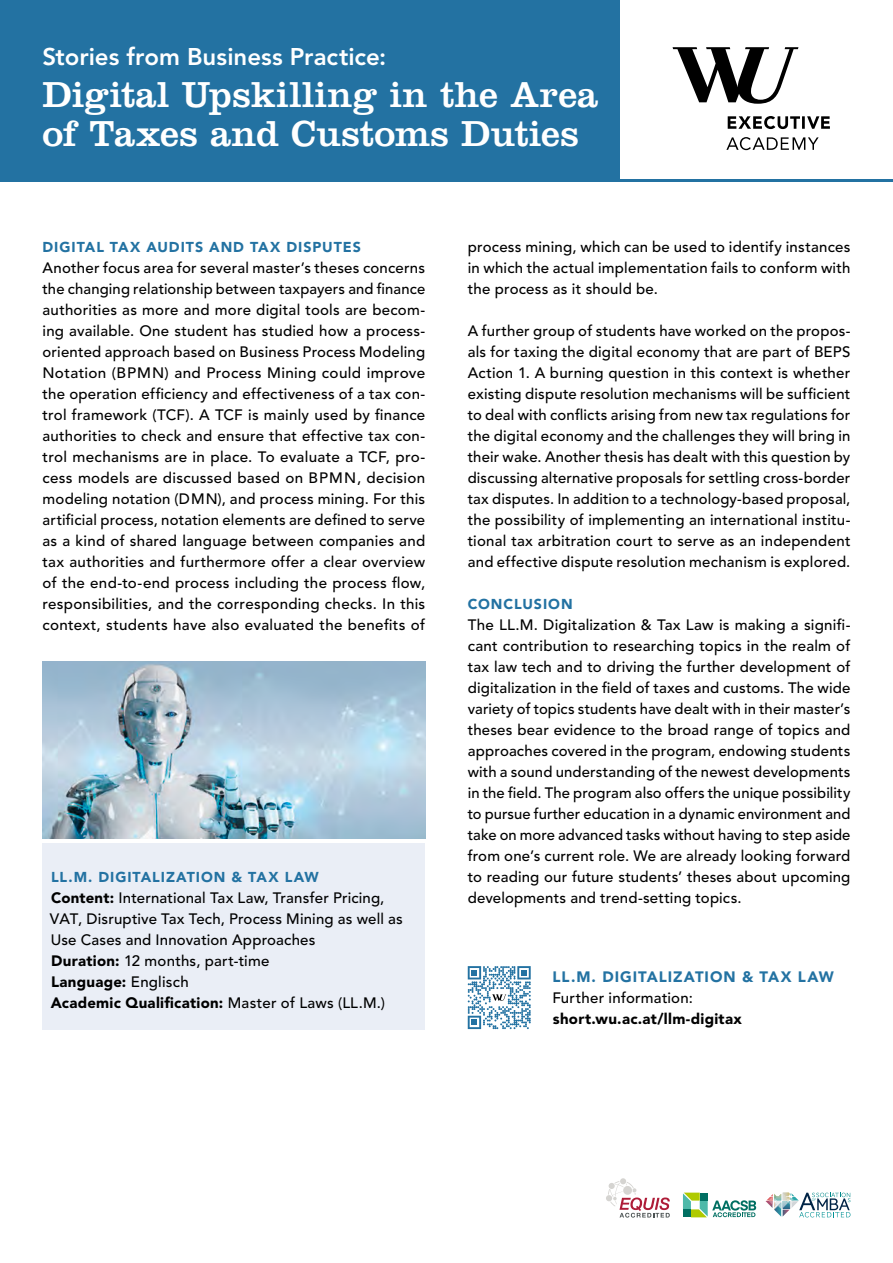
<style>
.page{position:relative;width:893px;height:1263px;background:#fff}
.page>*{position:absolute;margin:0;border:0;box-sizing:border-box;transform-origin:0 0}
.t1{font:37.5px/39px "Clarendon LT Std";letter-spacing:.005em;color:#fff}
.t2{font:800 24px "Avenir LT Std";color:#fff}
.WU17_Copy{font:500 15px/21px "Avenir LT Std";letter-spacing:.015em;color:#000;text-align:justify}
.WU17_Copy-2{font:900 15px "Avenir LT Std";letter-spacing:.02em;color:#000}
.WU17_Zwiti_1__Versal{font:900 15px "Avenir LT Std";letter-spacing:.065em;color:#2372a2}
.WU17_Zwiti_1__Versal-2{font:900 14.25px "Avenir LT Std";letter-spacing:.065em;color:#2372a2}
.s1{font-weight:900}
.s2{font-weight:500}
</style>
<div class="page">
<div style="left:0;top:0;width:619px;height:181px;background:#2372a2"></div>
<hr style="left:617px;top:179px;width:276px;height:2px;background:#2372a2">
<svg style="left:673px;top:47px;width:157px;height:103px"></svg>
<svg style="left:683px;top:1192px;width:73px;height:25px"></svg>
<svg style="left:765px;top:1192px;width:85px;height:25px"></svg>
<svg style="left:606px;top:1178px;width:64px;height:39px"></svg>
<svg style="left:468px;top:966px;width:63px;height:63px"></svg>
<img style="left:43px;top:662px;width:382px;height:177px">
<div style="left:43px;top:843px;width:382px;height:186px;background:#eaeef6"></div>
<p class="t2" style="left:42px;top:42px;width:346px">Stories from Business Practice:</p>
<p class="t1" style="left:42px;top:74px;width:557px">Digital Upskilling in the Area of Taxes and Customs Duties</p>
<p class="WU17_Zwiti_1__Versal-2" style="left:43px;top:238px;width:320px">DIGITAL TAX AUDITS AND TAX DISPUTES</p>
<p class="WU17_Copy" style="left:43px;top:258px;width:384px">Another focus area for several master’s theses concerns the changing relationship between taxpayers and finance authorities as more and more digital tools are becom&shy;ing available. One student has studied how a process&shy;oriented approach based on Business Process Modeling Notation (BPMN) and Process Mining could improve the operation efficiency and effectiveness of a tax con&shy;trol framework (TCF). A TCF is mainly used by finance authorities to check and ensure that effective tax con&shy;trol mechanisms are in place. To evaluate a TCF, pro&shy;cess models are discussed based on BPMN, decision modeling notation (DMN), and process mining. For this artificial process, notation elements are defined to serve as a kind of shared language between companies and tax authorities and furthermore offer a clear overview of the end-to-end process including the process flow, responsibilities, and the corresponding checks. In this context, students have also evaluated the benefits of</p>
<p class="WU17_Zwiti_1__Versal-2" style="left:51px;top:868px;width:269px">LL.M. DIGITALIZATION &amp; TAX LAW</p>
<p class="WU17_Copy" style="left:50px;top:888px;width:355px;text-align:left"><span class="s1">Content:</span> International Tax Law, Transfer Pricing, VAT, Disruptive Tax Tech, Process Mining as well as Use Cases and Innovation Approaches<br><span class="s1">Duration:</span> 12 months, part-time</p>
<p class="WU17_Copy-2" style="left:51px;top:973px;width:139px">Language: <span class="s2">Englisch</span></p>
<p class="WU17_Copy-2" style="left:51px;top:994px;width:336px">Academic Qualification: <span class="s2">Master of Laws (LL.M.)</span></p>
<p class="WU17_Copy" style="left:468px;top:237px;width:384px">process mining, which can be used to identify instances in which the actual implementation fails to conform with the process as it should be.</p>
<p class="WU17_Copy" style="left:468px;top:321px;width:384px">A further group of students have worked on the propos&shy;als for taxing the digital economy that are part of BEPS Action 1. A burning question in this context is whether existing dispute resolution mechanisms will be sufficient to deal with conflicts arising from new tax regulations for the digital economy and the challenges they will bring in their wake. Another thesis has dealt with this question by discussing alternative proposals for settling cross-border tax disputes. In addition to a technology-based proposal, the possibility of implementing an international institu&shy;tional tax arbitration court to serve as an independent and effective dispute resolution mechanism is explored.</p>
<p class="WU17_Zwiti_1__Versal-2" style="left:468px;top:595px;width:106px">CONCLUSION</p>
<p class="WU17_Copy" style="left:468px;top:615px;width:384px">The LL.M. Digitalization &amp; Tax Law is making a signifi&shy;cant contribution to researching topics in the realm of tax law tech and to driving the further development of digitalization in the field of taxes and customs. The wide variety of topics students have dealt with in their master’s theses bear evidence to the broad range of topics and approaches covered in the program, endowing students with a sound understanding of the newest developments in the field. The program also offers the unique possibility to pursue further education in a dynamic environment and take on more advanced tasks without having to step aside from one’s current role. We are already looking forward to reading our future students’ theses about upcoming developments and trend-setting topics.</p>
<p class="WU17_Zwiti_1__Versal" style="left:553px;top:968px;width:283px">LL.M. DIGITALIZATION &amp; TAX LAW</p>
<p class="WU17_Copy" style="left:552px;top:988px;width:142px">Further information:</p>
<p class="WU17_Copy-2" style="left:553px;top:1010px;width:191px">short.wu.ac.at/llm-digitax</p>
</div>
